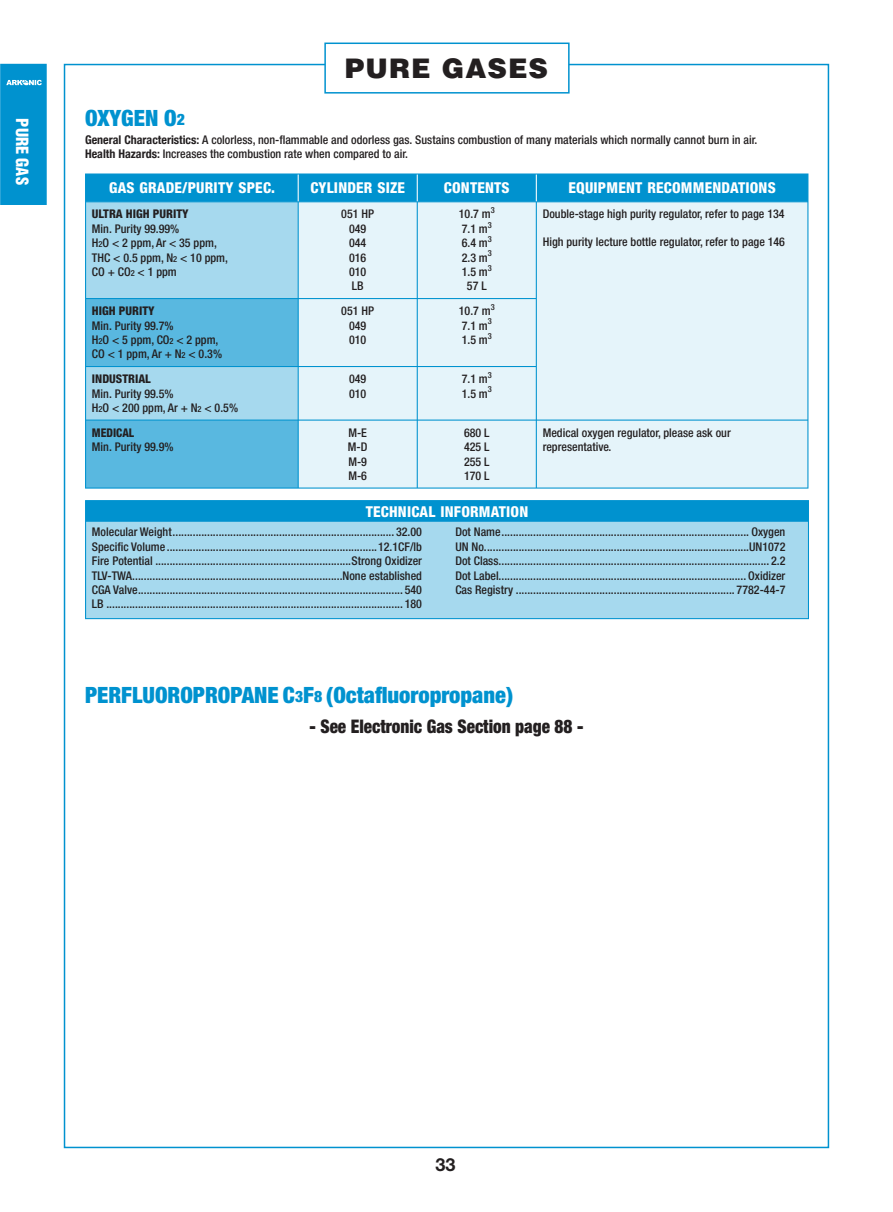
<style>
.page{position:relative;width:893px;height:1212px;background:#fff}
.page>*{position:absolute;margin:0;border:0;box-sizing:border-box;transform-origin:0 0}
.t1{font:900 27px "Helvetica";letter-spacing:.04em;color:#231f20}
.t2{font:900 condensed 22.5px "Helvetica Neue";color:#0092cf}
.t3{font:900 condensed 18.75px "Helvetica Neue";color:#231f20;scale:.92 1}
.t4{font:700 18px "Helvetica Neue";color:#231f20}
.t5{font:900 condensed 16.5px "Helvetica";color:#fff}
.t6{font:800 condensed 15px "Helvetica Neue";letter-spacing:.015em;color:#fff}
.t7{font:500 condensed 12px/14.4px "Helvetica Neue";color:#231f20}
.t8{font:800 condensed 12px "Helvetica Neue";color:#231f20}
.t9{font:800 condensed 12px "Helvetica Neue";color:#231f20;scale:.95 1}
.s1{font-size:15.75px}
.s2{font-weight:700}
.s3{font-size:8.4px}
</style>
<div class="page">
<div style="left:0;top:64px;width:47px;height:141px;background:#0092cf"></div>
<div style="left:324px;top:43px;width:246px;height:51px;border:2px solid #0092cf"></div>
<svg style="left:85px;top:500px;width:724px;height:120px;background:#86cbe8"></svg>
<svg style="left:85px;top:173px;width:724px;height:316px;background:#c3e5f3"></svg>
<svg style="left:86px;top:173px;width:722px;height:29px;background:#0694d0"></svg>
<svg style="left:6px;top:80px;width:36px;height:6px"></svg>
<h3 class="t5" style="left:32px;top:118px;width:68px;rotate:90deg">ERUP SAG</h3>
<h1 class="t1" style="left:345px;top:51px;width:205px">PURE GASES</h1>
<h2 class="t2" style="left:85px;top:104px;width:101px">OXYGEN O<span class="s1">2</span></h2>
<p class="t7" style="left:85px;top:132px;width:674px"><span class="s2">General Characteristics:</span> A colorless, non-flammable and odorless gas. Sustains combustion of many materials which normally cannot burn in air.<br><span class="s2">Health Hazards:</span> Increases the combustion rate when compared to air.</p>
<p class="t6" style="left:109px;top:179px;width:167px">GAS GRADE/PURITY SPEC.</p>
<p class="t6" style="left:310px;top:179px;width:96px">CYLINDER SIZE</p>
<p class="t6" style="left:444px;top:179px;width:67px">CONTENTS</p>
<p class="t6" style="left:569px;top:179px;width:209px">EQUIPMENT RECOMMENDATIONS</p>
<p class="t8" style="left:92px;top:207px;width:98px">ULTRA HIGH PURITY</p>
<p class="t7" style="left:92px;top:221px;width:138px">Min. Purity 99.99%<br>H<span class="s3">2</span>O &lt; 2 ppm, Ar &lt; 35 ppm,<br>THC &lt; 0.5 ppm, N<span class="s3">2</span> &lt; 10 ppm,<br>CO + CO<span class="s3">2</span> &lt; 1 ppm</p>
<p class="t7" style="left:341px;top:207px;width:34px;text-align:center">051 HP<br>049<br>044<br>016<br>010<br>LB</p>
<p class="t7" style="left:459px;top:207px;width:37px;text-align:center">10.7 m<sup>3<br></sup>7.1 m<sup>3<br></sup>6.4 m<sup>3<br></sup>2.3 m<sup>3<br></sup>1.5 m<sup>3<br></sup>57 L</p>
<p class="t7" style="left:543px;top:207px;width:243px">Double-stage high purity regulator, refer to page 134</p>
<p class="t7" style="left:543px;top:234px;width:244px">High purity lecture bottle regulator, refer to page 146</p>
<p class="t8" style="left:92px;top:303px;width:64px">HIGH PURITY</p>
<p class="t7" style="left:92px;top:318px;width:132px">Min. Purity 99.7%<br>H<span class="s3">2</span>O &lt; 5 ppm, CO<span class="s3">2</span> &lt; 2 ppm,<br>CO &lt; 1 ppm, Ar + N<span class="s3">2</span> &lt; 0.3%</p>
<p class="t8" style="left:92px;top:371px;width:60px">INDUSTRIAL</p>
<p class="t7" style="left:92px;top:386px;width:148px">Min. Purity 99.5%<br>H<span class="s3">2</span>O &lt; 200 ppm, Ar + N<span class="s3">2</span> &lt; 0.5%</p>
<p class="t9" style="left:92px;top:425px;width:46px">MEDICAL</p>
<p class="t7" style="left:92px;top:439px;width:83px">Min. Purity 99.9%</p>
<p class="t7" style="left:341px;top:304px;width:34px;text-align:center">051 HP<br>049<br>010</p>
<p class="t7" style="left:459px;top:304px;width:37px">10.7 m<sup>3<br></sup>7.1 m<sup>3<br></sup>1.5 m<sup>3</sup></p>
<p class="t7" style="left:349px;top:372px;width:19px">049<br>010</p>
<p class="t7" style="left:462px;top:372px;width:32px">7.1 m<sup>3<br></sup>1.5 m<sup>3</sup></p>
<p class="t7" style="left:348px;top:425px;width:21px;text-align:justify">M-E M-D M-9<br>M-6</p>
<p class="t7" style="left:464px;top:425px;width:27px;text-align:justify">680 L 425 L 255 L 170 L</p>
<p class="t7" style="left:543px;top:425px;width:190px">Medical oxygen regulator, please ask our representative.</p>
<p class="t6" style="left:366px;top:502px;width:164px">TECHNICAL INFORMATION</p>
<p class="t7" style="left:92px;top:525px;width:332px;text-align:justify">Molecular Weight............................................................................. 32.00<br>Specific Volume .........................................................................12.1CF/lb Fire Potential ....................................................................Strong Oxidizer TLV-TWA.........................................................................None established CGA Valve............................................................................................ 540<br>LB ....................................................................................................... 180</p>
<p class="t7" style="left:455px;top:525px;width:332px;text-align:justify">Dot Name...................................................................................... Oxygen UN No............................................................................................UN1072<br>Dot Class.............................................................................................. 2.2<br>Dot Label...................................................................................... Oxidizer Cas Registry ............................................................................ 7782-44-7</p>
<h2 class="t2" style="left:85px;top:681px;width:430px">PERFLUOROPROPANE C<span class="s1">3</span>F<span class="s1">8</span> (Octafluoropropane)</h2>
<h3 class="t3" style="left:310px;top:715px;width:299px">- See Electronic Gas Section page 88 -</h3>
<h3 class="t4" style="left:435px;top:1153px;width:22px">33</h3>
</div>
